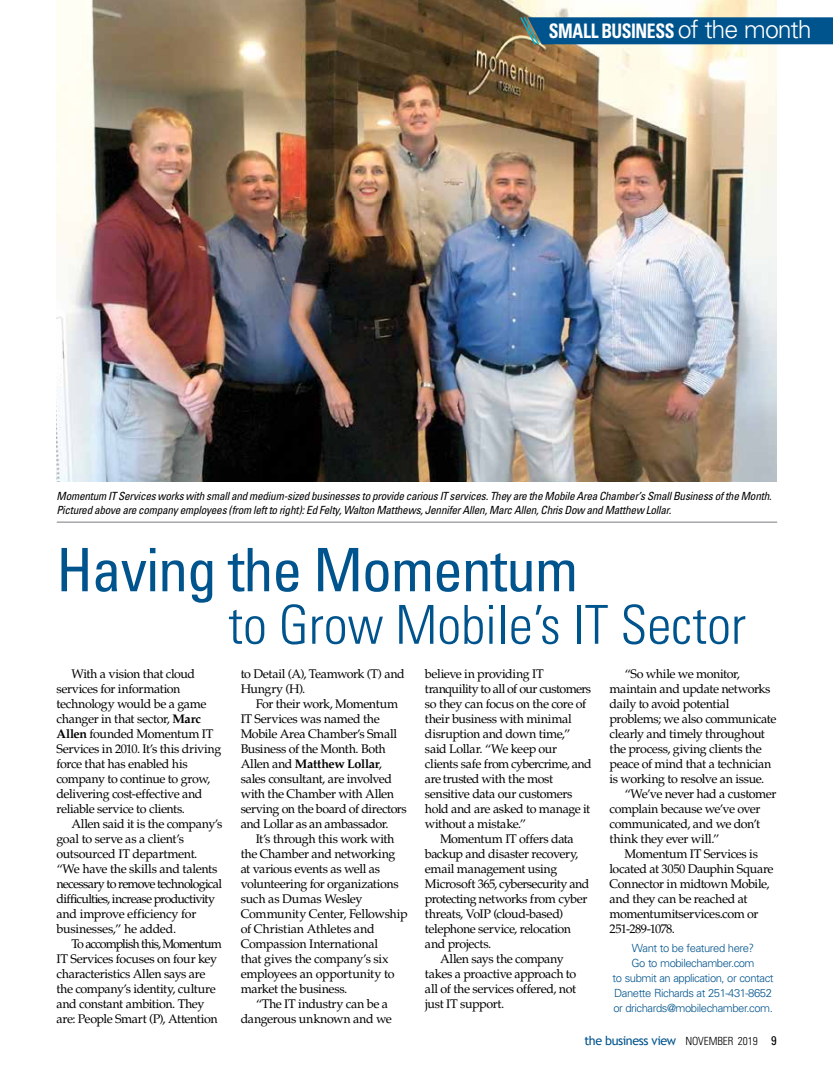
<style>
.page{position:relative;width:833px;height:1080px;background:#fff}
.page>*{position:absolute;margin:0;border:0;box-sizing:border-box;transform-origin:0 0}
.t1{font:condensed 60px "Univers";letter-spacing:-.02em;color:#00548d}
.t2{font:300 condensed 53.75px "Univers";color:#00548d}
.t3{font:700 condensed 20px "Univers";letter-spacing:-.025em;color:#fff;scale:.88 1}
.t4{font:12.5px/15px "Palatino";letter-spacing:-.03em;color:#000}
.t5{font:12.5px "Palatino";letter-spacing:-.01em;color:#000}
.t6{font:12.5px "Trebuchet MS";letter-spacing:-.035em;color:#00548d}
.t7{font:12.5px "Palatino";letter-spacing:-.05em;color:#000}
.t8{font:italic condensed 11.25px/13.8px "Univers";letter-spacing:-.02em;color:#000}
.t9{font:300 11.25px/15px "Univers";letter-spacing:-.04em;color:#00548d;text-align:center}
.s1{font-weight:300;font-stretch:normal;font-size:25px}
.s2{font-weight:700}
.s3{font-family:"Univers";font-weight:300;font-stretch:condensed;font-size:11.25px;color:#000}
.s4{font-family:"Univers";font-stretch:condensed;color:#000}
</style>
<div class="page">
<img style="left:56px;top:0;width:720px;height:482px">
<hr style="left:57px;top:522px;width:720px;height:1px;background:#939598">
<svg style="left:520px;top:17px;width:312px;height:27px;background:#08588c"></svg>
<h3 class="t3" style="left:548px;top:18px;width:300px">SMALL BUSINESS <span class="s1">of the month</span></h3>
<p class="t8" style="left:56px;top:489px;width:716px">Momentum IT Services works with small and medium-sized businesses to provide carious IT services. They are the Mobile Area Chamber’s Small Business of the Month.<br>Pictured above are company employees (from left to right): Ed Felty, Walton Matthews, Jennifer Allen, Marc Allen, Chris Dow and Matthew Lollar.</p>
<h1 class="t1" style="left:56px;top:532px;width:523px">Having the Momentum</h1>
<h2 class="t2" style="left:228px;top:593px;width:519px">to Grow Mobile’s IT Sector</h2>
<p class="t4" style="left:56px;top:666px;width:166px;text-indent:15px">With a vision that cloud services for information technology would be a game changer in that sector, <span class="s2">Marc<br>Allen</span> founded Momentum IT<br>Services in 2010. It’s this driving force that has enabled his company to continue to grow, delivering cost-effective and reliable service to clients.</p>
<p class="t4" style="left:56px;top:816px;width:167px;text-indent:15px">Allen said it is the company’s goal to serve as a client’s outsourced IT department. “We have the skills and talents necessary to remove technological difficulties, increase productivity and improve efficiency for businesses,” he added.</p>
<p class="t4" style="left:56px;top:936px;width:167px;text-indent:15px">To accomplish this, Momentum<br>IT Services focuses on four key characteristics Allen says are the company’s identity, culture and constant ambition. They are: People Smart (P), Attention</p>
<p class="t4" style="left:241px;top:666px;width:166px">to Detail (A), Teamwork (T) and<br>Hungry (H).</p>
<p class="t4" style="left:241px;top:696px;width:168px;text-indent:15px">For their work, Momentum<br>IT Services was named the<br>Mobile Area Chamber’s Small<br>Business of the Month. Both<br>Allen and <span class="s2">Matthew Lollar</span>, sales consultant, are involved with the Chamber with Allen serving on the board of directors and Lollar as an ambassador.</p>
<p class="t4" style="left:256px;top:831px;width:140px">It’s through this work with</p>
<p class="t4" style="left:241px;top:846px;width:156px">the Chamber and networking</p>
<p class="t4" style="left:241px;top:861px;width:141px">at various events as well as</p>
<p class="t4" style="left:241px;top:876px;width:160px">volunteering for organizations</p>
<p class="t5" style="left:241px;top:891px;width:123px">such as Dumas Wesley</p>
<p class="t4" style="left:241px;top:906px;width:168px">Community Center, Fellowship</p>
<p class="t5" style="left:241px;top:921px;width:135px">of Christian Athletes and</p>
<p class="t4" style="left:241px;top:936px;width:139px">Compassion International</p>
<p class="t4" style="left:241px;top:951px;width:149px">that gives the company’s six</p>
<p class="t4" style="left:241px;top:966px;width:155px">employees an opportunity to</p>
<p class="t4" style="left:241px;top:981px;width:108px">market the business.</p>
<p class="t4" style="left:256px;top:996px;width:134px">“The IT industry can be a</p>
<p class="t4" style="left:241px;top:1011px;width:152px">dangerous unknown and we</p>
<p class="t4" style="left:425px;top:667px;width:168px">believe in providing IT tranquility to all of our customers so they can focus on the core of their business with minimal disruption and down time,” said Lollar. “We keep our clients safe from cybercrime, and are trusted with the most sensitive data our customers hold and are asked to manage it without a mistake.”</p>
<p class="t4" style="left:440px;top:832px;width:135px">Momentum IT offers data</p>
<p class="t4" style="left:425px;top:847px;width:155px">backup and disaster recovery,</p>
<p class="t4" style="left:425px;top:862px;width:134px">email management using</p>
<p class="t4" style="left:425px;top:877px;width:166px">Microsoft 365, cybersecurity and</p>
<p class="t4" style="left:425px;top:892px;width:164px">protecting networks from cyber</p>
<p class="t4" style="left:425px;top:907px;width:140px">threats, VoIP (cloud-based)</p>
<p class="t4" style="left:425px;top:922px;width:148px">telephone service, relocation</p>
<p class="t4" style="left:425px;top:937px;width:68px">and projects.</p>
<p class="t4" style="left:440px;top:952px;width:125px">Allen says the company</p>
<p class="t4" style="left:425px;top:967px;width:153px">takes a proactive approach to</p>
<p class="t4" style="left:425px;top:982px;width:153px">all of the services offered, not</p>
<p class="t4" style="left:425px;top:997px;width:81px">just IT support.</p>
<p class="t4" style="left:624px;top:667px;width:117px">“So while we monitor,</p>
<p class="t4" style="left:609px;top:682px;width:162px">maintain and update networks</p>
<p class="t4" style="left:609px;top:697px;width:121px">daily to avoid potential</p>
<p class="t4" style="left:609px;top:712px;width:168px">problems; we also communicate</p>
<p class="t4" style="left:609px;top:727px;width:157px">clearly and timely throughout</p>
<p class="t4" style="left:609px;top:742px;width:154px">the process, giving clients the</p>
<p class="t4" style="left:609px;top:757px;width:163px">peace of mind that a technician</p>
<p class="t4" style="left:609px;top:772px;width:156px">is working to resolve an issue.</p>
<p class="t4" style="left:624px;top:787px;width:153px">“We’ve never had a customer</p>
<p class="t4" style="left:609px;top:802px;width:152px">complain because we’ve over</p>
<p class="t4" style="left:609px;top:817px;width:152px">communicated, and we don’t</p>
<p class="t4" style="left:609px;top:832px;width:112px">think they ever will.”</p>
<p class="t4" style="left:624px;top:847px;width:135px">Momentum IT Services is</p>
<p class="t4" style="left:609px;top:862px;width:166px">located at 3050 Dauphin Square</p>
<p class="t4" style="left:609px;top:877px;width:161px">Connector in midtown Mobile,</p>
<p class="t4" style="left:609px;top:892px;width:139px">and they can be reached at</p>
<p class="t4" style="left:609px;top:907px;width:150px">momentumitservices.com or</p>
<p class="t7" style="left:609px;top:922px;width:67px">251-289-1078.</p>
<p class="t9" style="left:612px;top:941px;width:162px">Want to be featured here?<br>Go to mobilechamber.com<br>to submit an application, or contact<br>Danette Richards at 251-431-8652 or drichards@mobilechamber.com.</p>
<p class="t6" style="left:584px;top:1033px;width:194px">the business view <span class="s3">NOVEMBER 2019</span> <span class="s4">9</span></p>
</div>
